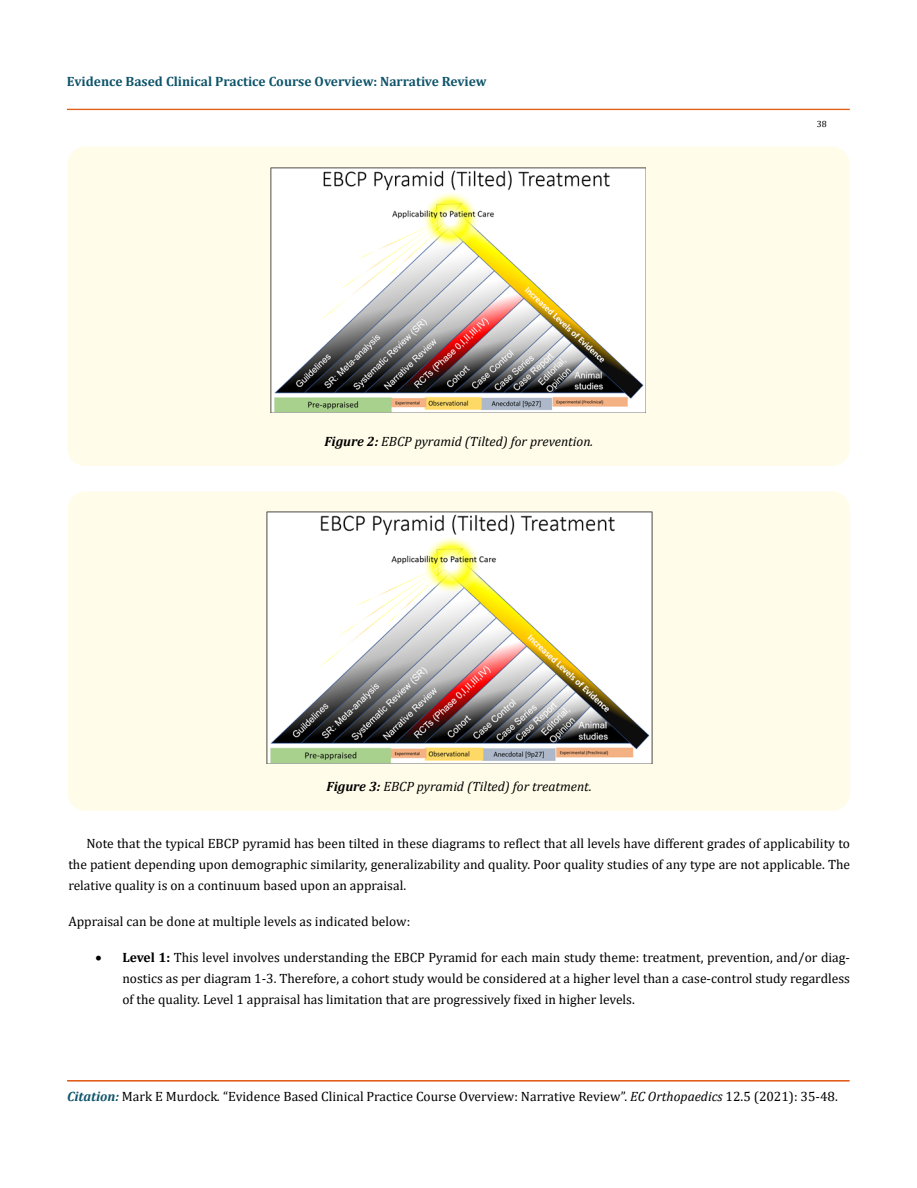
<style>
.page{position:relative;width:917px;height:1188px;background:#fff}
.page>*{position:absolute;margin:0;border:0;box-sizing:border-box;transform-origin:0 0}
.t1{font:13.5px/21px "Cambria";color:#000;text-align:justify}
.t2{font:italic 13.5px "Cambria";color:#000}
.t3{font:700 13.5px "Cambria";color:#0e546a}
.t4{font:9px "Cambria";color:#000}
.s1{font-weight:700}
.s2{font-weight:700;font-style:italic;color:#0e546a}
.s3{font-style:italic}
</style>
<div class="page">
<div style="left:67px;top:109px;width:782px;height:1px;border:1px solid #e05d1a"></div>
<div style="left:67px;top:147px;width:782px;height:319px;background:#fffde9;border-radius:18px"></div>
<img style="left:270px;top:168px;width:376px;height:245px">
<div style="left:68px;top:491px;width:782px;height:320px;background:#fffde9;border-radius:18px"></div>
<img style="left:266px;top:512px;width:386px;height:252px">
<p class="t3" style="left:67px;top:72px;width:421px">Evidence Based Clinical Practice Course Overview: Narrative Review</p>
<p class="t2" style="left:324px;top:432px;width:270px"><span class="s1">Figure 2:</span> EBCP pyramid (Tilted) for prevention.</p>
<p class="t2" style="left:326px;top:776px;width:267px"><span class="s1">Figure 3:</span> EBCP pyramid (Tilted) for treatment.</p>
<p class="t4" style="left:816px;top:118px;width:11px">38</p>
<p class="t1" style="left:68px;top:833px;width:783px;text-indent:18px">Note that the typical EBCP pyramid has been tilted in these diagrams to reflect that all levels have different grades of applicability to the patient depending upon demographic similarity, generalizability and quality. Poor quality studies of any type are not applicable. The relative quality is on a continuum based upon an appraisal.</p>
<p class="t1" style="left:68px;top:911px;width:343px">Appraisal can be done at multiple levels as indicated below:</p>
<p class="t1" style="left:122px;top:947px;width:729px;text-indent:-27px">• <span class="s1">Level 1:</span> This level involves understanding the EBCP Pyramid for each main study theme: treatment, prevention, and/or diag&shy;nostics as per diagram 1-3. Therefore, a cohort study would be considered at a higher level than a case-control study regardless of the quality. Level 1 appraisal has limitation that are progressively fixed in higher levels.</p>
<p class="t1" style="left:67px;top:1086px;width:772px"><span class="s2">Citation:</span> Mark E Murdock<span class="s3">.</span> “Evidence Based Clinical Practice Course Overview: Narrative Review”. <span class="s3">EC Orthopaedics</span> 12.5 (2021): 35-48.</p>
</div>
